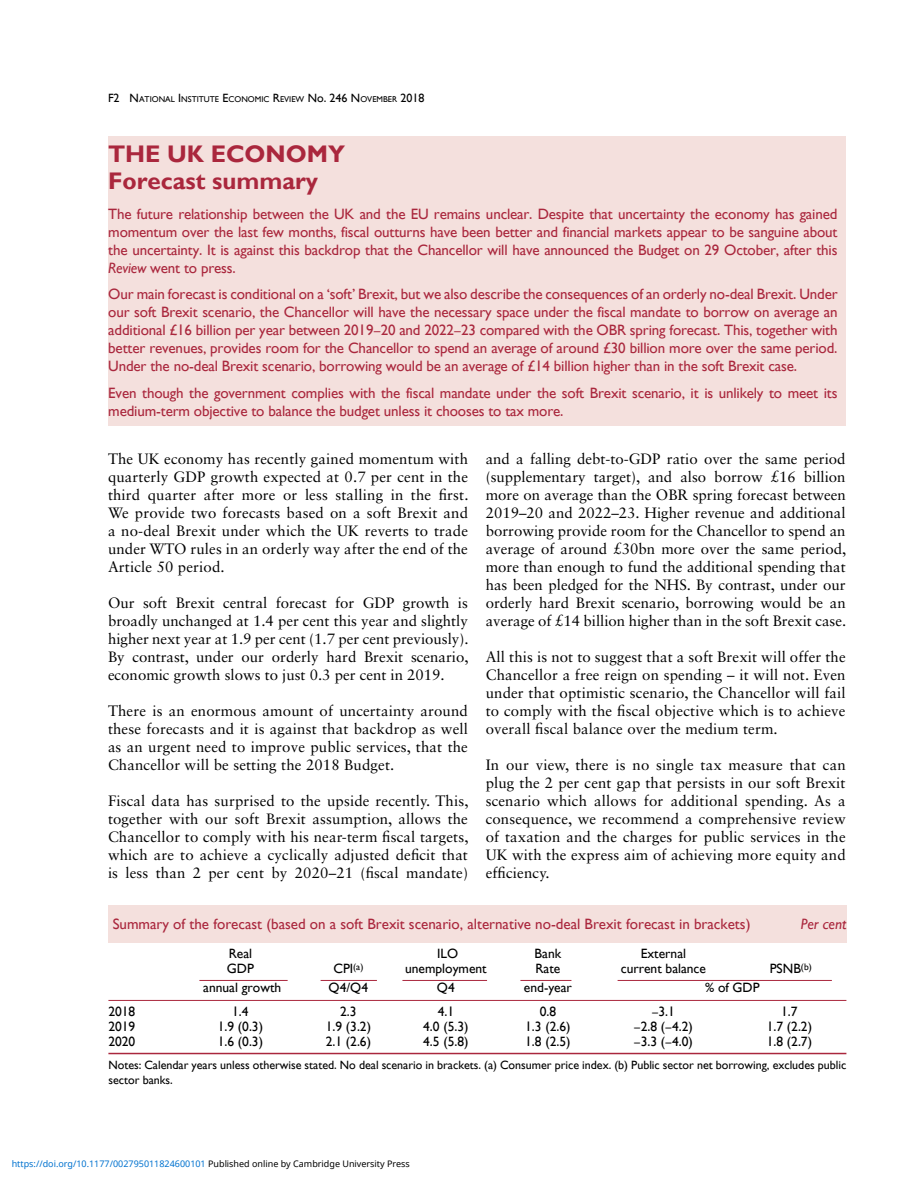
<style>
.page{position:relative;width:918px;height:1188px;background:#fff}
.page>*{position:absolute;margin:0;border:0;box-sizing:border-box;transform-origin:0 0}
.t1{font:700 24px/27px "Gill Sans";color:#aa273d}
.t2{font:15px/18px "Sabon LT Std";letter-spacing:.01em;color:#000;text-align:justify}
.t3{font:15px/18px "Gill Sans";letter-spacing:-.01em;color:#aa273d;text-align:justify}
.t4{font:italic 15px "Gill Sans";color:#aa273d}
.t5{font:13.5px "Gill Sans";color:#000}
.t6{font:12px/15px "Gill Sans";color:#000}
.t7{font:9px "Noto Sans";color:#0172cf}
.t8{font:8.4px "Gill Sans";color:#000}
.s1{font-size:12px}
.s2{font-style:italic}
.s3{color:#000}
</style>
<div class="page">
<div style="left:108px;top:137px;width:738px;height:289px;background:#f4e0dd"></div>
<div style="left:108px;top:906px;width:738px;height:37px;background:#f4e0dd"></div>
<hr style="left:108px;top:1000px;width:738px;height:1px;background:#aa273d">
<hr style="left:108px;top:1053px;width:738px;height:1px;background:#aa273d">
<hr style="left:199px;top:980px;width:89px;height:1px;background:#aa273d">
<hr style="left:321px;top:980px;width:56px;height:1px;background:#aa273d">
<hr style="left:402px;top:980px;width:85px;height:1px;background:#aa273d">
<hr style="left:520px;top:980px;width:51px;height:1px;background:#aa273d">
<hr style="left:618px;top:980px;width:214px;height:1px;background:#aa273d">
<p class="t8" style="left:108px;top:94px;width:318px"><span class="s1">F2</span> <span class="s1">N</span>ATIONAL <span class="s1">I</span> NSTITUTE <span class="s1">E</span>CONOMIC <span class="s1">R</span>EVIEW <span class="s1">No. 246</span> <span class="s1">N</span>OVEMBER <span class="s1">2018</span></p>
<h1 class="t1" style="left:108px;top:140px;width:239px">THE UK ECONOMY<br>Forecast summary</h1>
<p class="t3" style="left:108px;top:205px;width:731px">The future relationship between the UK and the EU remains unclear. Despite that uncertainty the economy has gained momentum over the last few months, fiscal outturns have been better and financial markets appear to be sanguine about the uncertainty. It is against this backdrop that the Chancellor will have announced the Budget on 29 October, after this <span class="s2">Review</span> went to press.</p>
<p class="t3" style="left:108px;top:285px;width:731px">Our main forecast is conditional on a ‘soft’ Brexit, but we also describe the consequences of an orderly no-deal Brexit. Under our soft Brexit scenario, the Chancellor will have the necessary space under the fiscal mandate to borrow on average an additional £16 billion per year between 2019–20 and 2022–23 compared with the OBR spring forecast. This, together with better revenues, provides room for the Chancellor to spend an average of around £30 billion more over the same period.<br>Under the no-deal Brexit scenario, borrowing would be an average of £14 billion higher than in the soft Brexit case.</p>
<p class="t3" style="left:108px;top:384px;width:731px">Even though the government complies with the fiscal mandate under the soft Brexit scenario, it is unlikely to meet its medium-term objective to balance the budget unless it chooses to tax more.</p>
<p class="t2" style="left:108px;top:449px;width:362px">The UK economy has recently gained momentum with quarterly GDP growth expected at 0.7 per cent in the third quarter after more or less stalling in the first.<br>We provide two forecasts based on a soft Brexit and a no-deal Brexit under which the UK reverts to trade under WTO rules in an orderly way after the end of the Article 50 period.</p>
<p class="t2" style="left:108px;top:593px;width:362px">Our soft Brexit central forecast for GDP growth is broadly unchanged at 1.4 per cent this year and slightly higher next year at 1.9 per cent (1.7 per cent previously).<br>By contrast, under our orderly hard Brexit scenario, economic growth slows to just 0.3 per cent in 2019.</p>
<p class="t2" style="left:108px;top:701px;width:362px">There is an enormous amount of uncertainty around these forecasts and it is against that backdrop as well as an urgent need to improve public services, that the Chancellor will be setting the 2018 Budget.</p>
<p class="t2" style="left:108px;top:791px;width:362px">Fiscal data has surprised to the upside recently. This, together with our soft Brexit assumption, allows the Chancellor to comply with his near-term fiscal targets, which are to achieve a cyclically adjusted deficit that is less than 2 per cent by 2020–21 (fiscal mandate)</p>
<p class="t2" style="left:486px;top:449px;width:362px">and a falling debt-to-GDP ratio over the same period (supplementary target), and also borrow £16 billion more on average than the OBR spring forecast between 2019–20 and 2022–23. Higher revenue and additional borrowing provide room for the Chancellor to spend an average of around £30bn more over the same period, more than enough to fund the additional spending that has been pledged for the NHS. By contrast, under our orderly hard Brexit scenario, borrowing would be an average of £14 billion higher than in the soft Brexit case.</p>
<p class="t2" style="left:486px;top:647px;width:362px">All this is not to suggest that a soft Brexit will offer the Chancellor a free reign on spending – it will not. Even under that optimistic scenario, the Chancellor will fail to comply with the fiscal objective which is to achieve overall fiscal balance over the medium term.</p>
<p class="t2" style="left:486px;top:755px;width:362px">In our view, there is no single tax measure that can plug the 2 per cent gap that persists in our soft Brexit scenario which allows for additional spending. As a consequence, we recommend a comprehensive review of taxation and the charges for public services in the UK with the express aim of achieving more equity and efficiency.</p>
<p class="t3" style="left:113px;top:915px;width:639px">Summary of the forecast (based on a soft Brexit scenario, alternative no-deal Brexit forecast in brackets)</p>
<p class="t4" style="left:801px;top:915px;width:47px">Per cent</p>
<p class="t5" style="left:229px;top:946px;width:25px">Real</p>
<p class="t5" style="left:437px;top:946px;width:23px">ILO</p>
<p class="t5" style="left:535px;top:946px;width:28px">Bank</p>
<p class="t5" style="left:641px;top:946px;width:47px">External</p>
<p class="t5" style="left:227px;top:961px;width:28px">GDP</p>
<p class="t5" style="left:333px;top:961px;width:31px">CPI<sup>(a)</sup></p>
<p class="t5" style="left:405px;top:961px;width:83px">unemployment</p>
<p class="t5" style="left:535px;top:961px;width:26px">Rate</p>
<p class="t5" style="left:621px;top:961px;width:87px">current balance</p>
<p class="t5" style="left:770px;top:961px;width:44px">PSNB<sup>(b)</sup></p>
<p class="t5" style="left:203px;top:980px;width:80px">annual growth</p>
<p class="t5" style="left:329px;top:980px;width:41px">Q4/Q4</p>
<p class="t5" style="left:437px;top:980px;width:19px">Q4</p>
<p class="t5" style="left:524px;top:980px;width:49px">end-year</p>
<p class="t5" style="left:705px;top:980px;width:56px">% of GDP</p>
<p class="t5" style="left:108px;top:1003px;width:28px">2018</p>
<p class="t5" style="left:232px;top:1003px;width:18px">1.4</p>
<p class="t5" style="left:340px;top:1003px;width:18px">2.3</p>
<p class="t5" style="left:438px;top:1003px;width:18px">4.1</p>
<p class="t5" style="left:540px;top:1003px;width:18px">0.8</p>
<p class="t5" style="left:652px;top:1003px;width:25px">–3.1</p>
<p class="t5" style="left:781px;top:1003px;width:18px">1.7</p>
<p class="t5" style="left:108px;top:1018px;width:28px">2019</p>
<p class="t5" style="left:218px;top:1018px;width:47px">1.9 (0.3)</p>
<p class="t5" style="left:326px;top:1018px;width:47px">1.9 (3.2)</p>
<p class="t5" style="left:423px;top:1018px;width:47px">4.0 (5.3)</p>
<p class="t5" style="left:525px;top:1018px;width:47px">1.3 (2.6)</p>
<p class="t5" style="left:634px;top:1018px;width:60px">–2.8 (–4.2)</p>
<p class="t5" style="left:767px;top:1018px;width:47px">1.7 (2.2)</p>
<p class="t5" style="left:108px;top:1033px;width:28px">2020</p>
<p class="t5" style="left:218px;top:1033px;width:47px">1.6 (0.3)</p>
<p class="t5" style="left:326px;top:1033px;width:47px">2.1 (2.6)</p>
<p class="t5" style="left:423px;top:1033px;width:47px">4.5 (5.8)</p>
<p class="t5" style="left:525px;top:1033px;width:47px">1.8 (2.5)</p>
<p class="t5" style="left:634px;top:1033px;width:60px">–3.3 (–4.0)</p>
<p class="t5" style="left:767px;top:1033px;width:47px">1.8 (2.7)</p>
<p class="t6" style="left:108px;top:1058px;width:739px">Notes: Calendar years unless otherwise stated. No deal scenario in brackets. (a) Consumer price index. (b) Public sector net borrowing, excludes public sector banks.</p>
<p class="t7" style="left:12px;top:1157px;width:400px">https://doi.org/10.1177/002795011824600101 <span class="s3">Published online by Cambridge University Press</span></p>
</div>
